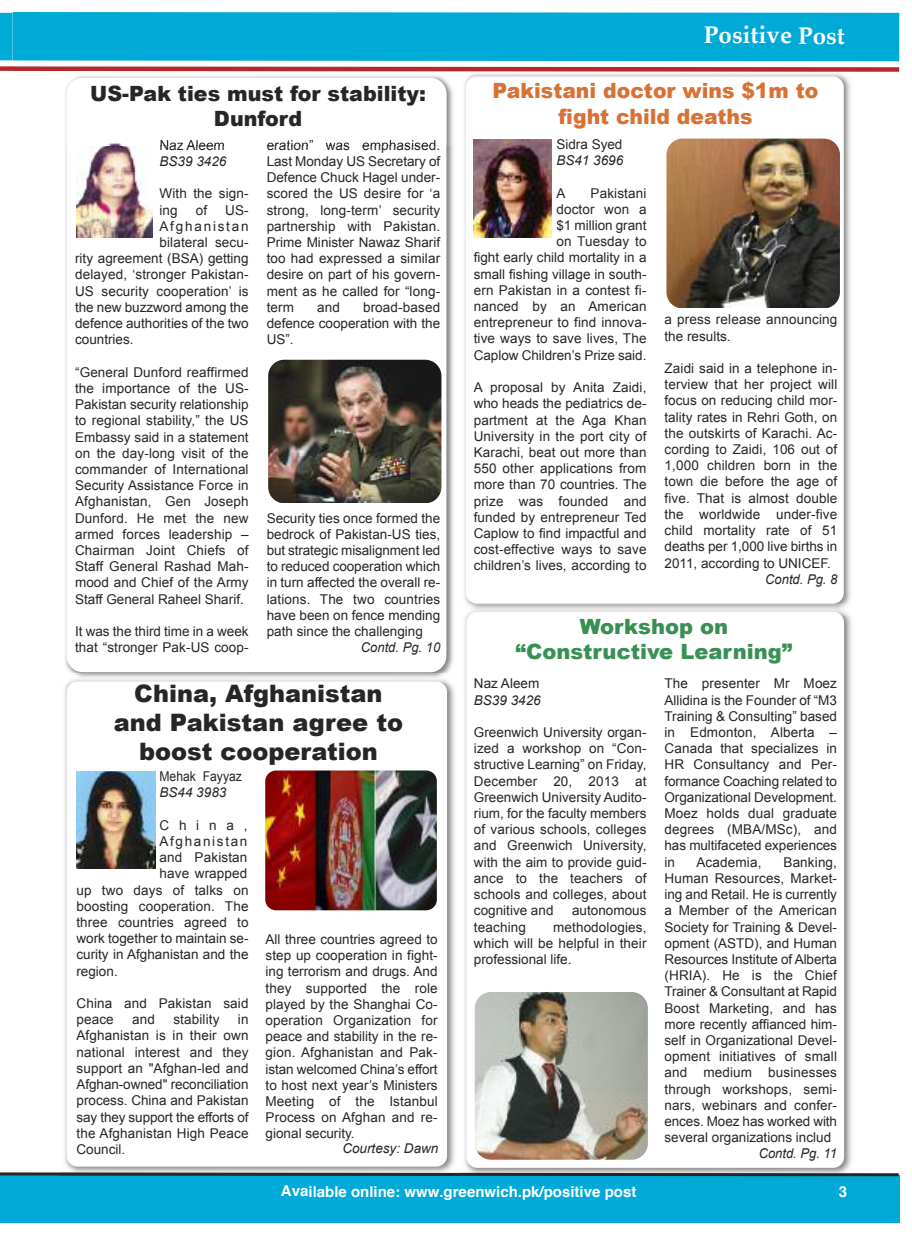
<style>
.page{position:relative;width:912px;height:1236px;background:#fff}
.page>*{position:absolute;margin:0;border:0;box-sizing:border-box;transform-origin:0 0}
.t1{font:900 24px/28.5px "Arial";color:#272627;text-align:center}
.t2{font:700 24px "Palatino";color:#fff}
.t3{font:900 21px/25.5px "Arial";color:#d87234;text-align:center}
.t4{font:900 21px/25.2px "Arial";color:#272627;text-align:center}
.t5{font:900 21px/25.2px "Arial";color:#389053;text-align:center}
.t6{font:700 15px "Helvetica";color:#fff}
.t7{font:13.5px/16.2px "Arial";letter-spacing:.005em;color:#272627;text-align:justify}
.t8{font:italic 13.5px "Arial";color:#272627}
.t9{font:italic 13.5px "Arial";color:#272627;scale:.96 1}
.t10{font:13.5px "Arial";letter-spacing:.13em;color:#272627}
.t11{font:13.5px "Arial";letter-spacing:.005em;color:#272627;scale:.9 1}
.t12{font:13.5px "Arial";letter-spacing:.125em;color:#272627}
</style>
<div class="page">
<div style="left:12px;top:1175px;width:886px;height:47px;background:#00aad7"></div>
<img style="left:464px;top:74px;width:388px;height:1095px">
<div style="left:466px;top:611px;width:377px;height:556px;background:#fff;border-radius:11px"></div>
<img style="left:464px;top:604px;width:388px;height:11px">
<img style="left:469px;top:611px;width:371px;height:3px">
<div style="left:466px;top:76px;width:377px;height:527px;background:#fff;border-radius:11px"></div>
<div style="left:0;top:1174px;width:14px;height:48px;background:#00aad7"></div>
<img style="left:65px;top:75px;width:389px;height:598px">
<div style="left:67px;top:78px;width:379px;height:594px;background:#fff;border-radius:16px"></div>
<svg style="left:0;top:1169px;width:900px;height:8px"></svg>
<svg style="left:0;top:12px;width:900px;height:62px;background:#32acd0"></svg>
<img style="left:474px;top:991px;width:173px;height:168px;border-radius:16px">
<img style="left:666px;top:138px;width:173px;height:169px;border-radius:16px">
<img style="left:446px;top:79px;width:8px;height:66px">
<img style="left:65px;top:79px;width:2px;height:66px">
<img style="left:67px;top:79px;width:379px;height:66px">
<img style="left:160px;top:140px;width:64px;height:5px">
<img style="left:267px;top:140px;width:74px;height:5px">
<img style="left:268px;top:359px;width:173px;height:143px;border-radius:16px">
<img style="left:76px;top:140px;width:76px;height:98px">
<img style="left:473px;top:140px;width:78px;height:97px">
<img style="left:60px;top:673px;width:399px;height:504px">
<div style="left:67px;top:681px;width:380px;height:485px;background:#fff;border-radius:11px"></div>
<img style="left:265px;top:770px;width:171px;height:140px">
<img style="left:76px;top:771px;width:79px;height:97px">
<h2 class="t4" style="left:90px;top:80px;width:337px">US-Pak ties must for stability:<br>Dunford</h2>
<p class="t7" style="left:159px;top:137px;width:67px">Naz Aleem</p>
<p class="t8" style="left:159px;top:154px;width:68px">BS39 3426</p>
<p class="t7" style="left:159px;top:185px;width:91px">With the sign&shy;ing</p>
<p class="t7" style="left:196px;top:202px;width:13px">of</p>
<p class="t7" style="left:225px;top:202px;width:25px">US-</p>
<p class="t10" style="left:159px;top:218px;width:91px">Afghanistan</p>
<p class="t7" style="left:159px;top:234px;width:91px">bilateral secu-</p>
<p class="t7" style="left:75px;top:250px;width:175px">rity agreement (BSA) getting</p>
<p class="t7" style="left:75px;top:266px;width:175px">delayed, ‘stronger Pakistan-</p>
<p class="t7" style="left:75px;top:283px;width:175px">US security cooperation’ is</p>
<p class="t7" style="left:75px;top:299px;width:175px">the new buzzword among the</p>
<p class="t7" style="left:75px;top:315px;width:175px">defence authorities of the two</p>
<p class="t7" style="left:75px;top:331px;width:60px">countries.</p>
<p class="t7" style="left:75px;top:364px;width:175px">“General Dunford reaffirmed the importance of the US-Pakistan security relationship to regional stability,” the US Embassy said in a statement on the day-long visit of the commander of International Security Assistance Force in Afghanistan, Gen Joseph Dunford. He met the new armed forces leadership – Chairman Joint Chiefs of Staff General Rashad Mah&shy;mood and Chief of the Army Staff General Raheel Sharif.</p>
<p class="t7" style="left:75px;top:623px;width:175px">It was the third time in a week that “stronger Pak-US coop-</p>
<p class="t7" style="left:266px;top:137px;width:175px">eration” was emphasised.<br>Last Monday US Secretary of Defence Chuck Hagel under&shy;scored the US desire for ‘a strong, long-term’ security partnership with Pakistan.<br>Prime Minister Nawaz Sharif too had expressed a similar desire on part of his govern&shy;ment as he called for “long&shy;term</p>
<p class="t7" style="left:266px;top:299px;width:175px;text-indent:96px">broad-based defence cooperation with the US”.</p>
<p class="t7" style="left:317px;top:299px;width:24px">and</p>
<p class="t7" style="left:266px;top:509px;width:175px">Security ties once formed the bedrock of Pakistan-US ties, but strategic misalignment led to reduced cooperation which in turn affected the overall re&shy;lations. The two countries have been on fence mending path since the challenging</p>
<p class="t9" style="left:361px;top:640px;width:84px">Contd. Pg. 10</p>
<h1 class="t1" style="left:114px;top:678px;width:290px">China, Afghanistan and Pakistan agree to boost cooperation</h1>
<p class="t11" style="left:159px;top:768px;width:93px">Mehak Fayyaz</p>
<p class="t8" style="left:159px;top:785px;width:68px">BS44 3983</p>
<p class="t7" style="left:159px;top:816px;width:89px">China,</p>
<p class="t12" style="left:159px;top:833px;width:89px">Afghanistan</p>
<p class="t7" style="left:159px;top:849px;width:89px">and Pakistan</p>
<p class="t7" style="left:159px;top:865px;width:89px">have wrapped</p>
<p class="t7" style="left:76px;top:881px;width:173px">up two days of talks on</p>
<p class="t7" style="left:76px;top:897px;width:173px">boosting cooperation. The</p>
<p class="t7" style="left:76px;top:914px;width:173px">three countries agreed to</p>
<p class="t7" style="left:76px;top:930px;width:173px">work together to maintain se-</p>
<p class="t7" style="left:76px;top:946px;width:173px">curity in Afghanistan and the</p>
<p class="t7" style="left:76px;top:962px;width:43px">region.</p>
<p class="t7" style="left:76px;top:995px;width:173px">China and Pakistan said peace</p>
<p class="t7" style="left:76px;top:1011px;width:173px;text-indent:161px">in Afghanistan is in their own national interest and they support an "Afghan-led and Afghan-owned" reconciliation process. China and Pakistan say they support the efforts of the Afghanistan High Peace Council.</p>
<p class="t7" style="left:132px;top:1011px;width:24px">and</p>
<p class="t7" style="left:173px;top:1011px;width:48px">stability</p>
<p class="t7" style="left:265px;top:930px;width:173px">All three countries agreed to step up cooperation in fight&shy;ing terrorism and drugs. And they supported the role played by the Shanghai Co&shy;operation Organization for peace and stability in the re&shy;gion. Afghanistan and Pak&shy;istan welcomed China’s effort to host next year’s Ministers Meeting of the Istanbul Process on Afghan and re&shy;gional security.</p>
<p class="t8" style="left:342px;top:1140px;width:98px">Courtesy: Dawn</p>
<h1 class="t2" style="left:703px;top:24px;width:142px">Positive Post</h1>
<h2 class="t3" style="left:492px;top:77px;width:327px">Pakistani doctor wins $1m to fight child deaths</h2>
<p class="t7" style="left:556px;top:136px;width:68px">Sidra Syed</p>
<p class="t8" style="left:556px;top:153px;width:68px">BS41 3696</p>
<p class="t7" style="left:556px;top:185px;width:11px">A</p>
<p class="t7" style="left:473px;top:185px;width:174px;text-align:right">Pakistani<br>doctor won a<br>$1 million grant<br>on Tuesday to<br>fight early child mortality in a small fishing village in south&shy;ern Pakistan in a contest fi&shy;nanced by an American entrepreneur to find innova&shy;tive ways to save lives, The<br>Caplow Children’s Prize said.</p>
<p class="t7" style="left:473px;top:379px;width:174px">A proposal by Anita Zaidi, who heads the pediatrics de&shy;partment at the Aga Khan University in the port city of Karachi, beat out more than 550 other applications from more than 70 countries. The prize was founded and funded by entrepreneur Ted Caplow to find impactful and cost-effective ways to save children’s lives, according to</p>
<p class="t7" style="left:664px;top:311px;width:174px">a press release announcing the results.</p>
<p class="t7" style="left:664px;top:360px;width:174px">Zaidi said in a telephone in&shy;terview that her project will focus on reducing child mor&shy;tality rates in Rehri Goth, on the outskirts of Karachi. Ac&shy;cording to Zaidi, 106 out of 1,000 children born in the town die before the age of five. That is almost double the worldwide under-five child mortality rate of 51 deaths per 1,000 live births in 2011, according to UNICEF.</p>
<p class="t9" style="left:764px;top:571px;width:77px">Contd. Pg. 8</p>
<h2 class="t5" style="left:515px;top:613px;width:278px">Workshop on “Constructive Learning”</h2>
<p class="t7" style="left:473px;top:675px;width:67px">Naz Aleem</p>
<p class="t8" style="left:473px;top:692px;width:68px">BS39 3426</p>
<p class="t7" style="left:473px;top:724px;width:174px">Greenwich University organ&shy;ized a workshop on “Con&shy;structive Learning” on Friday, December 20, 2013 at Greenwich University Audito&shy;rium, for the faculty members of various schools, colleges and Greenwich University, with the aim to provide guid&shy;ance to the teachers of schools and colleges, about cognitive and</p>
<p class="t7" style="left:664px;top:675px;width:174px">The presenter Mr Moez Allidina is the Founder of “M3<br>Training &amp; Consulting” based in Edmonton, Alberta – Canada that specializes in HR Consultancy and Per&shy;formance Coaching related to Organizational Development.<br>Moez holds dual graduate degrees (MBA/MSc), and has multifaceted experiences in</p>
<p class="t7" style="left:664px;top:853px;width:174px;text-indent:119px">Banking, Human Resources, Market&shy;ing and Retail. He is currently a Member of the American Society for Training &amp; Devel&shy;opment (ASTD), and Human Resources Institute of Alberta (HRIA). He is the Chief Trainer &amp; Consultant at Rapid Boost Marketing, and has more recently affianced him&shy;self in Organizational Devel&shy;opment initiatives of small and medium businesses through workshops, semi&shy;nars, webinars and confer&shy;ences. Moez has worked with several organizations includ</p>
<p class="t9" style="left:758px;top:1145px;width:83px">Contd. Pg. 11</p>
<p class="t7" style="left:696px;top:853px;width:66px">Academia,</p>
<p class="t7" style="left:572px;top:902px;width:76px">autonomous</p>
<p class="t7" style="left:473px;top:918px;width:174px;text-indent:79px">methodologies, which will be helpful in their professional life.</p>
<p class="t7" style="left:473px;top:918px;width:53px">teaching</p>
<p class="t6" style="left:281px;top:1184px;width:357px">Available online: www.greenwich.pk/positive post</p>
<p class="t6" style="left:838px;top:1185px;width:10px">3</p>
</div>
